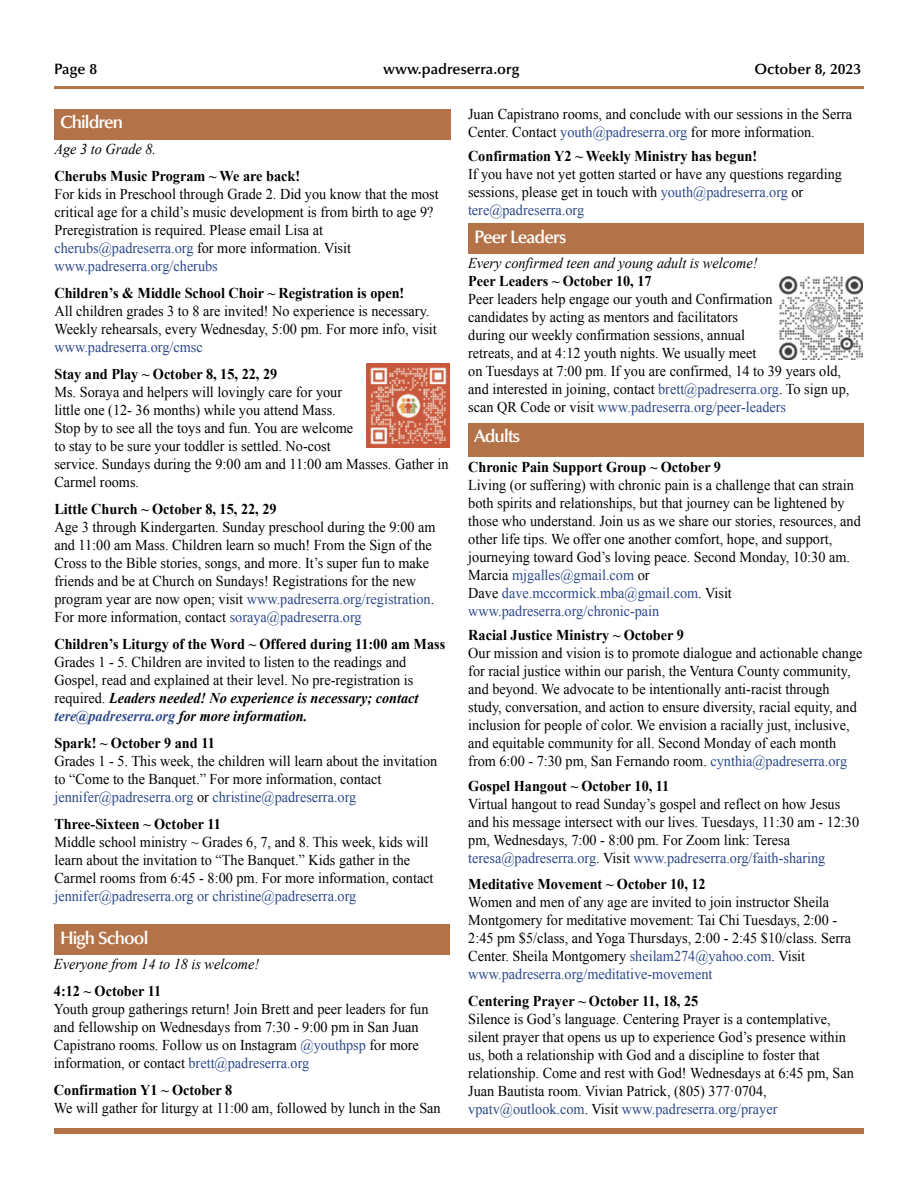
<style>
.page{position:relative;width:918px;height:1188px;background:#fff}
.page>*{position:absolute;margin:0;border:0;box-sizing:border-box;transform-origin:0 0}
.t1{font:600 18px "Optima LT Std";letter-spacing:-.05em;color:#fff}
.t2{font:15px/18px "Pdlvwt Times New Roman";color:#000;scale:.95 1}
.t3{font:700 15px "Times New Roman";color:#000;scale:.95 1}
.t4{font:italic 700 15px/18px "Times New Roman";color:#000;scale:.95 1}
.t5{font:italic 15px "Times New Roman";color:#000;scale:.95 1}
.t6{font:15px "Pdlvwt Times New Roman";color:#2c4888;scale:.95 1}
.t7{font:600 15px "Optima LT Std";color:#000}
.s1{color:#2c4888}
.s2{font-family:"Gqsgxd Times New Roman"}
.s3{font-family:"Pdlvwt Times New Roman";font-weight:400;font-style:normal}
</style>
<div class="page">
<hr style="left:54px;top:86px;width:810px;height:3px;background:#b47248">
<div style="left:54px;top:1128px;width:810px;height:6px;background:#b47248"></div>
<div style="left:54px;top:925px;width:396px;height:30px;background:#b47248"></div>
<div style="left:54px;top:109px;width:396px;height:31px;background:#b47248"></div>
<div style="left:468px;top:423px;width:396px;height:33px;background:#b47248"></div>
<div style="left:468px;top:224px;width:396px;height:30px;background:#b47248"></div>
<img style="left:366px;top:364px;width:84px;height:83px">
<svg style="left:862px;top:280px;width:1px;height:78px"></svg>
<img style="left:779px;top:276px;width:83px;height:83px">
<p class="t7" style="left:54px;top:63px;width:45px">Page 8</p>
<p class="t7" style="left:383px;top:63px;width:138px">www.padreserra.org</p>
<p class="t7" style="left:754px;top:63px;width:108px">October 8, 2023</p>
<p class="t1" style="left:60px;top:115px;width:65px">Children</p>
<p class="t5" style="left:54px;top:141px;width:109px">Age 3 to Grade 8.</p>
<p class="t3" style="left:54px;top:168px;width:260px">Cherubs Music Program ~ We are back!</p>
<p class="t2" style="left:54px;top:185px;width:406px">For kids in Preschool through Grade 2. Did you know that the most critical age for a child’s music development is from birth to age 9?<br>Preregistration is required. Please email Lisa at <span class="s1">cherubs@padreserra.org</span> for more information. Visit <span class="s1">www.padreserra.org/cherubs</span></p>
<p class="t3" style="left:54px;top:285px;width:370px">Children’s &amp; Middle School Choir ~ Registration is open!</p>
<p class="t2" style="left:54px;top:302px;width:404px">All children grades 3 to 8 are invited! No experience is necessary.<br>Weekly rehearsals, every Wednesday, 5:00 pm. For more info, visit</p>
<p class="t6" style="left:54px;top:339px;width:158px">www.padreserra.org/cmsc</p>
<p class="t3" style="left:54px;top:366px;width:236px">Stay and Play ~ October 8, 15, 22, 29</p>
<p class="t2" style="left:54px;top:383px;width:416px">Ms. Soraya and helpers will lovingly care for your<br>little one (12- 36 months) while you attend Mass.<br>Stop by to see all the toys and fun. You are welcome<br>to stay to be sure your toddler is settled. No-cost<br>service. Sundays during the 9:00 am and 11:00 am Masses. Gather in Carmel rooms.</p>
<p class="t3" style="left:54px;top:501px;width:235px">Little Church ~ October 8, 15, 22, 29</p>
<p class="t2" style="left:54px;top:518px;width:403px">Age 3 through Kindergarten. Sunday preschool during the 9:00 am and 11:00 am Mass. Children learn so much! From the Sign of the Cross to the Bible stories, songs, and more. It’s super fun to make friends and be at Church on Sundays! Registrations for the new program year are now open<span class="s2">;</span> visit <span class="s1">www.padreserra.org/registration</span>.<br>For more information, contact <span class="s1">soraya@padreserra.org</span></p>
<p class="t3" style="left:54px;top:636px;width:413px">Children’s Liturgy of the Word ~ Offered during 11:00 am Mass</p>
<p class="t2" style="left:54px;top:653px;width:379px">Grades 1 - 5. Children are invited to listen to the readings and<br>Gospel, read and explained at their level. No pre-registration is</p>
<p class="t4" style="left:54px;top:689px;width:385px"><span class="s3">required.</span> Leaders needed! No experience is necessary; contact <span class="s1">tere@padreserra.org</span> for more information.</p>
<p class="t3" style="left:54px;top:735px;width:170px">Spark! ~ October 9 and 11</p>
<p class="t2" style="left:54px;top:752px;width:405px">Grades 1 - 5. This week, the children will learn about the invitation to “Come to the Banquet.” For more information, contact <span class="s1">jennifer@padreserra.org</span> or <span class="s1">christine@padreserra.org</span></p>
<p class="t3" style="left:54px;top:816px;width:177px">Three-Sixteen ~ October 11</p>
<p class="t2" style="left:54px;top:833px;width:401px">Middle school ministry ~ Grades 6, 7, and 8. This week, kids will learn about the invitation to “The Banquet.” Kids gather in the<br>Carmel rooms from 6:45 - 8:00 pm. For more information, contact</p>
<p class="t6" style="left:54px;top:888px;width:319px">jennifer@padreserra.org or christine@padreserra.org</p>
<p class="t1" style="left:60px;top:931px;width:90px">High School</p>
<p class="t5" style="left:54px;top:956px;width:218px">Everyone from 14 to 18 is welcome!</p>
<p class="t3" style="left:54px;top:983px;width:114px">4:12 ~ October 11</p>
<p class="t2" style="left:54px;top:1000px;width:396px">Youth group gatherings return! Join Brett and peer leaders for fun and fellowship on Wednesdays from 7:30 - 9:00 pm in San Juan Capistrano rooms. Follow us on Instagram <span class="s1">@youthpsp</span> for more information, or contact <span class="s1">brett@padreserra.org</span></p>
<p class="t3" style="left:54px;top:1082px;width:189px">Confirmation Y1 ~ October 8</p>
<p class="t2" style="left:54px;top:1099px;width:409px">We will gather for liturgy at 11:00 am, followed by lunch in the San</p>
<p class="t2" style="left:468px;top:105px;width:406px">Juan Capistrano rooms, and conclude with our sessions in the Serra<br>Center. Contact <span class="s1">youth@padreserra.org</span> for more information.</p>
<p class="t3" style="left:468px;top:148px;width:306px">Confirmation Y2 ~ Weekly Ministry has begun!</p>
<p class="t2" style="left:468px;top:165px;width:395px">If you have not yet gotten started or have any questions regarding sessions, please get in touch with <span class="s1">youth@padreserra.org</span> or <span class="s1">tere@padreserra.org</span></p>
<p class="t1" style="left:474px;top:230px;width:94px">Peer Leaders</p>
<p class="t5" style="left:468px;top:255px;width:306px">Every confirmed teen and young adult is welcome!</p>
<p class="t3" style="left:468px;top:273px;width:195px">Peer Leaders ~ October 10, 17</p>
<p class="t2" style="left:468px;top:290px;width:403px">Peer leaders help engage our youth and Confirmation<br>candidates by acting as mentors and facilitators<br>during our weekly confirmation sessions, annual<br>retreats, and at 4:12 youth nights. We usually meet<br>on Tuesdays at 7:00 pm. If you are confirmed, 14 to 39 years old, and interested in joining, contact <span class="s1">brett@padreserra.org</span>. To sign up, scan QR Code or visit <span class="s1">www.padreserra.org/peer-leaders</span></p>
<p class="t1" style="left:474px;top:429px;width:47px">Adults</p>
<p class="t3" style="left:468px;top:458px;width:268px">Chronic Pain Support Group ~ October 9</p>
<p class="t2" style="left:468px;top:476px;width:415px">Living (or suffering) with chronic pain is a challenge that can strain both spirits and relationships, but that journey can be lightened by those who understand. Join us as we share our stories, resources, and other life tips. We offer one another comfort, hope, and support, journeying toward God’s loving peace. Second Monday, 10:30 am.<br>Marcia <span class="s1">mjgalles@gmail.com</span> or<br>Dave <span class="s1">dave.mccormick.mba@gmail.com</span>. Visit <span class="s1">www.padreserra.org/chronic-pain</span></p>
<p class="t3" style="left:468px;top:626px;width:229px">Racial Justice Ministry ~ October 9</p>
<p class="t2" style="left:468px;top:644px;width:416px">Our mission and vision is to promote dialogue and actionable change for racial justice within our parish, the Ventura County community, and beyond. We advocate to be intentionally anti-racist through study, conversation, and action to ensure diversity, racial equity, and inclusion for people of color. We envision a racially just, inclusive, and equitable community for all. Second Monday of each month from 6:00 - 7:30 pm, San Fernando room. <span class="s1">cynthia@padreserra.org</span></p>
<p class="t3" style="left:468px;top:778px;width:213px">Gospel Hangout ~ October 10, 11</p>
<p class="t2" style="left:468px;top:795px;width:413px">Virtual hangout to read Sunday’s gospel and reflect on how Jesus and his message intersect with our lives. Tuesdays, 11:30 am - 12:30 pm, Wednesdays, 7:00 - 8:00 pm. For Zoom link: Teresa <span class="s1">teresa@padreserra.org</span>. Visit <span class="s1">www.padreserra.org/faith-sharing</span></p>
<p class="t3" style="left:468px;top:875px;width:251px">Meditative Movement ~ October 10, 12</p>
<p class="t2" style="left:468px;top:893px;width:405px">Women and men of any age are invited to join instructor Sheila Montgomery for meditative movement: Tai Chi Tuesdays, 2:00 - 2:45 pm $5/class, and Yoga Thursdays, 2:00 - 2:45 $10/class. Serra Center. Sheila Montgomery <span class="s1">sheilam274@yahoo.com</span>. Visit <span class="s1">www.padreserra.org/meditative-movement</span></p>
<p class="t3" style="left:468px;top:992px;width:244px">Centering Prayer ~ October 11, 18, 25</p>
<p class="t2" style="left:468px;top:1010px;width:407px">Silence is God’s language. Centering Prayer is a contemplative, silent prayer that opens us up to experience God’s presence within us, both a relationship with God and a discipline to foster that relationship. Come and rest with God! Wednesdays at 6:45 pm, San Juan Bautista room. Vivian Patrick, (805) 377·0704, <span class="s1">vpatv@outlook.com</span>. Visit <span class="s1">www.padreserra.org/prayer</span></p>
</div>
